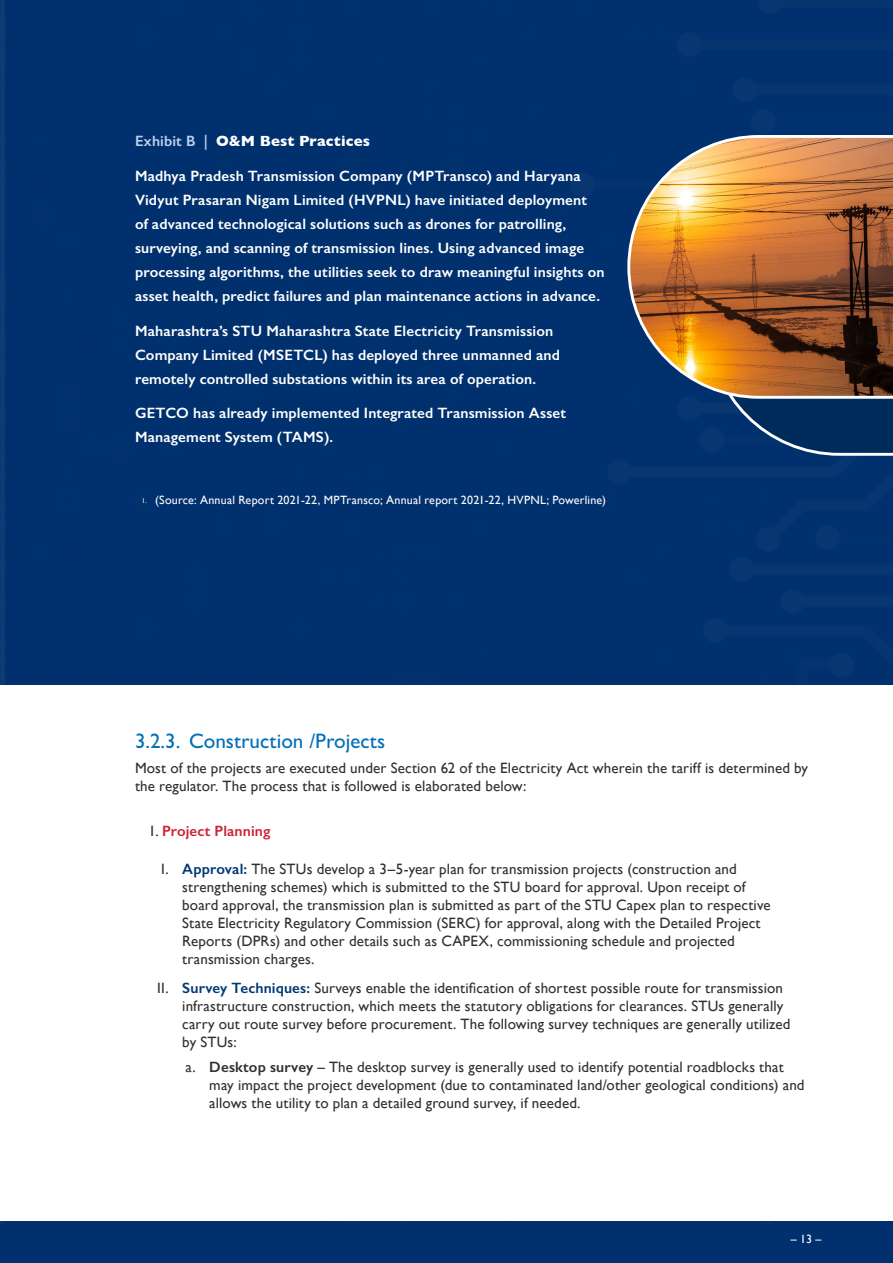
<style>
.page{position:relative;width:893px;height:1263px;background:#fff}
.page>*{position:absolute;margin:0;border:0;box-sizing:border-box;transform-origin:0 0}
.t1{font:500 21px "Gill Sans Nova";color:#006fb9}
.text{font:15px/18px "Gill Sans";letter-spacing:.01em;color:#312f30}
.Call_out_text{font:600 15px/24px "Gill Sans";letter-spacing:.01em;color:#fff}
.Call_out_text-2{font:700 15px "Gill Sans";letter-spacing:.01em;color:#fff}
.t2{font:600 15px "Gill Sans";letter-spacing:.005em;color:#cb2338}
.t3{font:12px "Gill Sans";letter-spacing:.015em;color:#fff}
.s1{font-weight:600;color:#bcd0ee}
.s2{font-size:7.05px}
.s3{font-weight:400;color:#312f30}
.s4{font-weight:600;color:#003874}
.s5{font-weight:600}
</style>
<div class="page">
<div style="left:0;top:1221px;width:893px;height:42px;background:#00306d"></div>
<div style="left:0;top:0;width:893px;height:685px;background:#00306d"></div>
<svg style="left:707px;top:399px;width:186px;height:57px;background:#0c3768"></svg>
<img style="left:627px;top:135px;width:266px;height:264px">
<p class="Call_out_text-2" style="left:135px;top:129px;width:237px"><span class="s1">Exhibit B |</span> O&amp;M Best Practices</p>
<p class="Call_out_text" style="left:135px;top:163px;width:471px">Madhya Pradesh Transmission Company (MPTransco) and Haryana Vidyut Prasaran Nigam Limited (HVPNL) have initiated deployment<br>of advanced technological solutions such as drones for patrolling, surveying, and scanning of transmission lines. Using advanced image processing algorithms, the utilities seek to draw meaningful insights on asset health, predict failures and plan maintenance actions in advance.</p>
<p class="Call_out_text" style="left:135px;top:318px;width:426px">Maharashtra’s STU Maharashtra State Electricity Transmission<br>Company Limited (MSETCL) has deployed three unmanned and remotely controlled substations within its area of operation.</p>
<p class="Call_out_text" style="left:135px;top:401px;width:432px">GETCO has already implemented Integrated Transmission Asset<br>Management System (TAMS).</p>
<p class="t3" style="left:142px;top:493px;width:466px"><span class="s2">1.</span> (Source: Annual Report 2021-22, MPTransco; Annual report 2021-22, HVPNL; Powerline)</p>
<h2 class="t1" style="left:135px;top:728px;width:252px">3.2.3. Construction /Projects</h2>
<p class="text" style="left:135px;top:758px;width:675px">Most of the projects are executed under Section 62 of the Electricity Act wherein the tariff is determined by the regulator. The process that is followed is elaborated below:</p>
<p class="t2" style="left:148px;top:821px;width:123px"><span class="s3">1.</span> Project Planning</p>
<p class="text" style="left:182px;top:860px;width:590px;text-indent:-21px">I. <span class="s4">Approval:</span> The STUs develop a 3–5-year plan for transmission projects (construction and strengthening schemes) which is submitted to the STU board for approval. Upon receipt of board approval, the transmission plan is submitted as part of the STU Capex plan to respective State Electricity Regulatory Commission (SERC) for approval, along with the Detailed Project Reports (DPRs) and other details such as CAPEX, commissioning schedule and projected transmission charges.</p>
<p class="text" style="left:182px;top:978px;width:610px;text-indent:-25px">II. <span class="s4">Survey Techniques:</span> Surveys enable the identification of shortest possible route for transmission infrastructure construction, which meets the statutory obligations for clearances. STUs generally carry out route survey before procurement. The following survey techniques are generally utilized by STUs:</p>
<p class="text" style="left:209px;top:1057px;width:597px;text-indent:-24px">a. <span class="s5">Desktop survey</span> – The desktop survey is generally used to identify potential roadblocks that may impact the project development (due to contaminated land/other geological conditions) and allows the utility to plan a detailed ground survey, if needed.</p>
<p class="t3" style="left:791px;top:1232px;width:32px">– 13 –</p>
</div>
